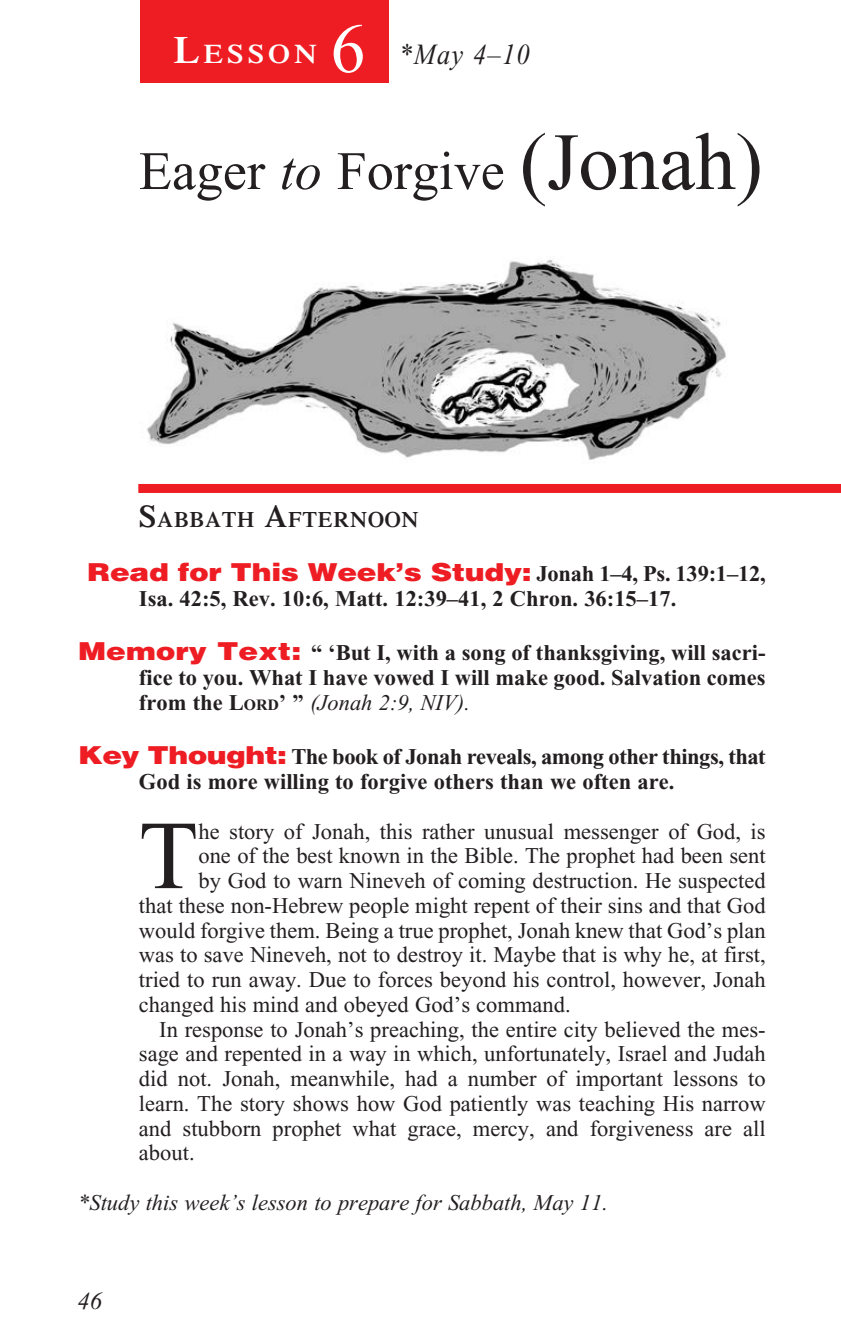
<style>
.page{position:relative;width:841px;height:1337px;background:#fff}
.page>*{position:absolute;margin:0;border:0;box-sizing:border-box;transform-origin:0 0}
._4-Body_Copy{font:97.2px "Times New Roman";color:#231f20}
.t1{font:69.75px "Times New Roman";color:#fff}
._1-Lesson_Title{font:54px "Times New Roman";color:#231f20}
._00-Month-Day{font:italic 29.25px "Times New Roman";color:#231f20;scale:.9 1}
.t2{font:600 26.78px "Times";letter-spacing:.145em;color:#fff;scale:1.1 1}
._6-question{font:900 24.75px "Helvetica";letter-spacing:-.01em;color:#ee1d23;scale:1.2 1}
.t3{font:italic 24.75px "Times New Roman";color:#231f20}
._4-Body_Copy-2{font:22.5px/24.8px "Times New Roman";color:#231f20;text-align:justify}
._6-question-2{font:700 22.5px/24.8px "Times New Roman";color:#231f20;text-align:justify}
.Study_this_week_s{font:italic 22.5px "Times New Roman";color:#231f20}
._3-Sabbath_Afternoon{font:600 22.05px "Times";letter-spacing:.035em;color:#231f20}
.s1{font-size:38.25px}
.s2{font-style:italic}
.s3{font-size:81px}
.s4{font-size:31.5px}
.s5{font-family:"Times New Roman";font-weight:700;font-size:22.5px;color:#231f20}
.s6{font-family:"Helvetica";font-weight:900;font-size:24.75px;color:#ee1d23}
.s7{font-style:inherit}
.s8{font-size:15.75px}
.s9{font-weight:400;font-style:italic}
</style>
<div class="page">
<div style="left:140px;top:0;width:248px;height:82px;background:#ee1d23"></div>
<img style="left:146px;top:260px;width:581px;height:200px">
<div style="left:138px;top:484px;width:702px;height:9px;background:#ee1d23"></div>
<p class="t2" style="left:173px;top:38px;width:132px"><span class="s1">L</span>ESSON</p>
<p class="t1" style="left:330px;top:11px;width:36px">6</p>
<p class="_00-Month-Day" style="left:399px;top:39px;width:146px">*May 4–10</p>
<p class="_1-Lesson_Title" style="left:139px;top:142px;width:625px">Eager <span class="s2">to</span> Forgive <span class="s3">(Jonah)</span></p>
<p class="_3-Sabbath_Afternoon" style="left:139px;top:506px;width:281px"><span class="s4">S</span>ABBATH <span class="s4">A</span>FTERNOON</p>
<p class="_6-question" style="left:87px;top:556px;width:566px">Read for This Week’s Study: <span class="s5">Jonah 1–4, Ps. 139:1–12,</span></p>
<p class="_6-question-2" style="left:139px;top:586px;width:538px">Isa. 42:5, Rev. 10:6, Matt. 12:39–41, 2 Chron. 36:15–17.</p>
<p class="_6-question-2" style="left:139px;top:640px;width:628px;text-indent:-61px"><span class="s6">Memory Text:</span> “ ‘But I, with a song of thanksgiving, will sacri&shy;fice to you. What I have vowed I will make good. Salvation comes from the <span class="s7">L</span><span class="s8">ord</span>’ ” <span class="s9">(Jonah 2:9, NIV).</span></p>
<p class="_6-question-2" style="left:139px;top:744px;width:628px;text-indent:-61px"><span class="s6">Key Thought:</span> The book of Jonah reveals, among other things, that<br>God is more willing to forgive others than we often are.</p>
<p class="_4-Body_Copy" style="left:139px;top:802px;width:61px">T</p>
<p class="_4-Body_Copy-2" style="left:198px;top:818px;width:568px">he story of Jonah, this rather unusual messenger of God, is</p>
<p class="_4-Body_Copy-2" style="left:198px;top:843px;width:568px">one of the best known in the Bible. The prophet had been sent</p>
<p class="_4-Body_Copy-2" style="left:198px;top:868px;width:568px">by God to warn Nineveh of coming destruction. He suspected</p>
<p class="_4-Body_Copy-2" style="left:139px;top:893px;width:628px">that these non-Hebrew people might repent of their sins and that God</p>
<p class="_4-Body_Copy-2" style="left:139px;top:917px;width:628px">would forgive them. Being a true prophet, Jonah knew that God’s plan</p>
<p class="_4-Body_Copy-2" style="left:139px;top:942px;width:628px">was to save Nineveh, not to destroy it. Maybe that is why he, at first,</p>
<p class="_4-Body_Copy-2" style="left:139px;top:967px;width:628px">tried to run away. Due to forces beyond his control, however, Jonah</p>
<p class="_4-Body_Copy-2" style="left:139px;top:992px;width:433px">changed his mind and obeyed God’s command.</p>
<p class="_4-Body_Copy-2" style="left:139px;top:1016px;width:628px;text-indent:20px">In response to Jonah’s preaching, the entire city believed the mes&shy;sage and repented in a way in which, unfortunately, Israel and Judah did not. Jonah, meanwhile, had a number of important lessons to learn. The story shows how God patiently was teaching His narrow and stubborn prophet what grace, mercy, and forgiveness are all about.</p>
<p class="Study_this_week_s" style="left:78px;top:1190px;width:531px">*Study this week’s lesson to prepare for Sabbath, May 11.</p>
<p class="t3" style="left:77px;top:1287px;width:26px">46</p>
</div>
